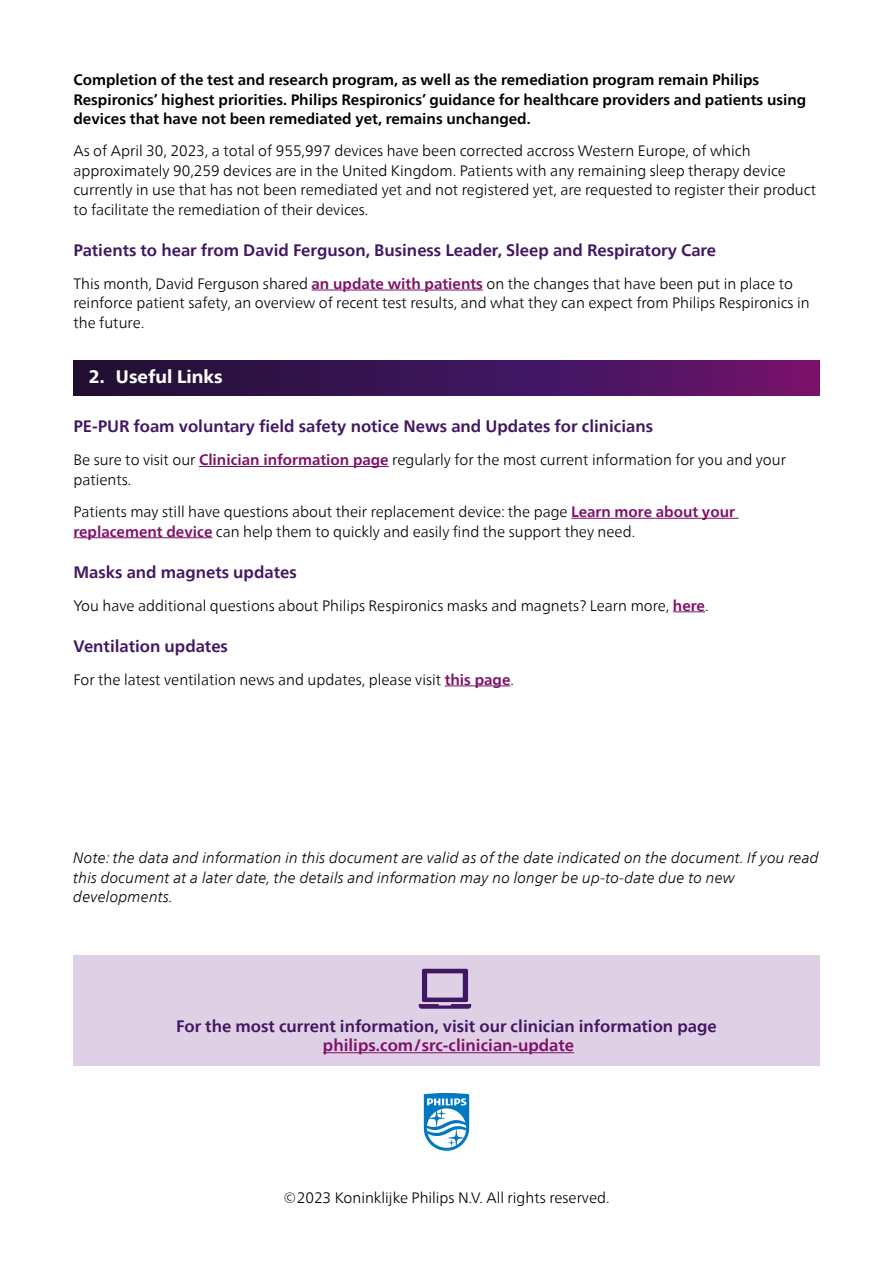
<style>
.page{position:relative;width:893px;height:1263px;background:#fff}
.page>*{position:absolute;margin:0;border:0;box-sizing:border-box;transform-origin:0 0}
.t1{font:800 18px "Neue Frutiger World";color:#fff}
.t2{font:700 16.5px "Neue Frutiger World";color:#411663}
.t3{font:700 16.5px "Neue Frutiger World";color:#7e1069}
.t4{font:300 15px/19.5px "Neue Frutiger World";color:#000}
.t5{font:700 15px/19.5px "Neue Frutiger World";color:#000}
.t6{font:italic 300 15px/19.5px "Neue Frutiger World";letter-spacing:.01em;color:#000}
.s1{font-weight:700;color:#7e1069}
</style>
<div class="page">
<div style="left:73px;top:955px;width:746px;height:110px;background:#e0d0e6"></div>
<hr style="left:312px;top:290px;width:171px;height:1px;background:#7e1069">
<svg style="left:73px;top:360px;width:747px;height:35px;background:#411354"></svg>
<hr style="left:199px;top:466px;width:190px;height:1px;background:#7e1069">
<hr style="left:571px;top:518px;width:168px;height:1px;background:#7e1069">
<hr style="left:73px;top:537px;width:139px;height:1px;background:#7e1069">
<hr style="left:673px;top:611px;width:32px;height:1px;background:#7e1069">
<hr style="left:445px;top:685px;width:65px;height:1px;background:#7e1069">
<svg style="left:424px;top:1093px;width:45px;height:57px"></svg>
<hr style="left:323px;top:1052px;width:251px;height:1px;background:#7e1069">
<svg style="left:418px;top:969px;width:54px;height:40px"></svg>
<p class="t5" style="left:73px;top:70px;width:734px">Completion of the test and research program, as well as the remediation program remain Philips<br>Respironics’ highest priorities. Philips Respironics’ guidance for healthcare providers and patients using devices that have not been remediated yet, remains unchanged.</p>
<p class="t4" style="left:73px;top:141px;width:744px">As of April 30, 2023, a total of 955,997 devices have been corrected accross Western Europe, of which approximately 90,259 devices are in the United Kingdom. Patients with any remaining sleep therapy device currently in use that has not been remediated yet and not registered yet, are requested to register their product to facilitate the remediation of their devices.</p>
<p class="t2" style="left:73px;top:236px;width:644px">Patients to hear from David Ferguson, Business Leader, Sleep and Respiratory Care</p>
<p class="t4" style="left:73px;top:274px;width:738px">This month, David Ferguson shared <span class="s1">an update with patients</span> on the changes that have been put in place to reinforce patient safety, an overview of recent test results, and what they can expect from Philips Respironics in the future.</p>
<p class="t1" style="left:89px;top:366px;width:135px">2. Useful Links</p>
<p class="t2" style="left:73px;top:412px;width:581px">PE-PUR foam voluntary field safety notice News and Updates for clinicians</p>
<p class="t4" style="left:73px;top:450px;width:714px">Be sure to visit our <span class="s1">Clinician information page</span> regularly for the most current information for you and your patients.</p>
<p class="t4" style="left:73px;top:502px;width:663px">Patients may still have questions about their replacement device: the page <span class="s1">Learn more about your replacement device</span> can help them to quickly and easily find the support they need.</p>
<p class="t2" style="left:73px;top:557px;width:225px">Masks and magnets updates</p>
<p class="t4" style="left:73px;top:596px;width:637px">You have additional questions about Philips Respironics masks and magnets? Learn more, <span class="s1">here</span>.</p>
<p class="t2" style="left:73px;top:631px;width:156px">Ventilation updates</p>
<p class="t4" style="left:73px;top:670px;width:442px">For the latest ventilation news and updates, please visit <span class="s1">this page</span>.</p>
<p class="t6" style="left:73px;top:847px;width:747px">Note: the data and information in this document are valid as of the date indicated on the document. If you read this document at a later date, the details and information may no longer be up-to-date due to new developments.</p>
<p class="t2" style="left:176px;top:1011px;width:542px">For the most current information, visit our clinician information page</p>
<p class="t3" style="left:323px;top:1031px;width:253px">philips.com/src-clinician-update</p>
<p class="t4" style="left:283px;top:1188px;width:328px">©2023 Koninklijke Philips N.V. All rights reserved.</p>
</div>
